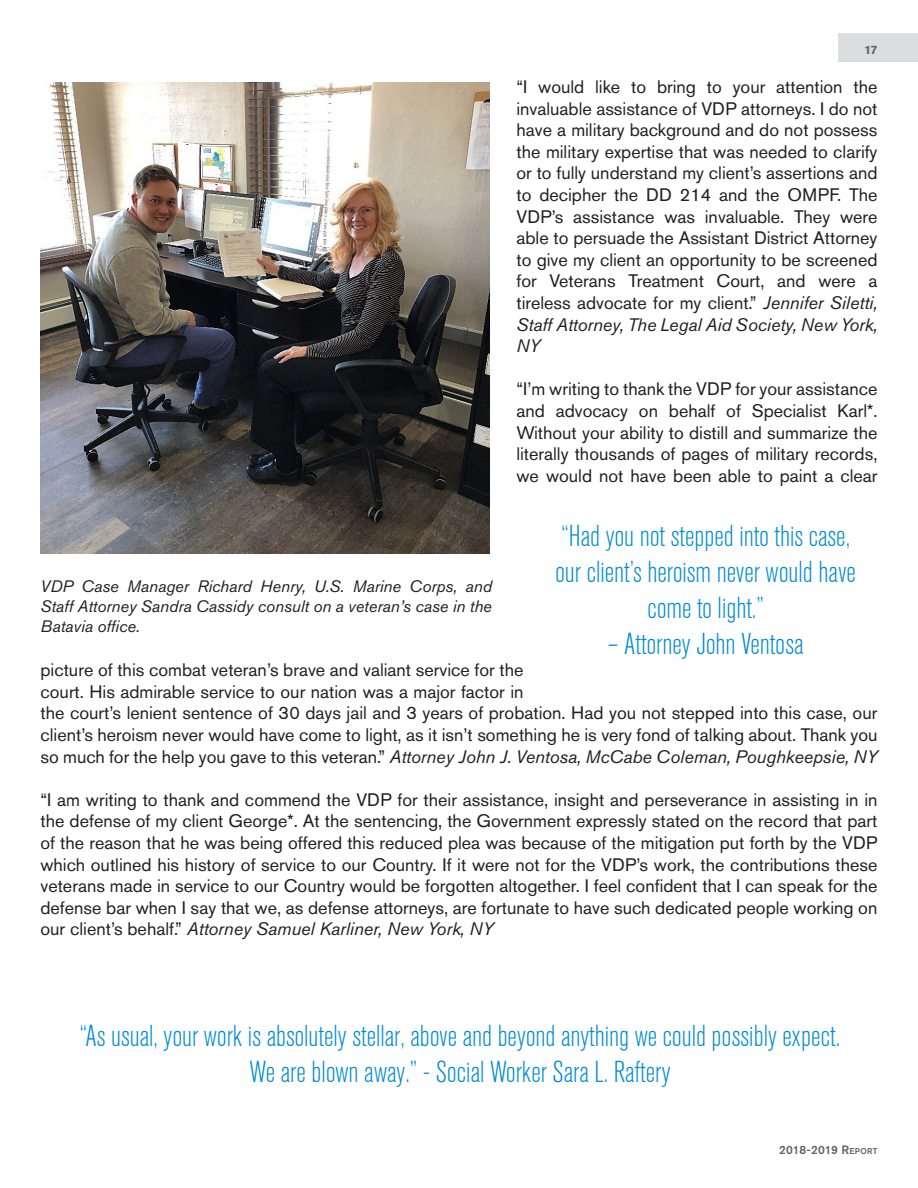
<style>
.page{position:relative;width:918px;height:1188px;background:#fff}
.page>*{position:absolute;margin:0;border:0;box-sizing:border-box;transform-origin:0 0}
.t1{font:300 condensed 30px/36px "Akzidenz Grotesk Pro";color:#008cd2;text-align:center}
.t2{font:18px/21.6px "Akzidenz Grotesk Pro";color:#231f20;text-align:justify}
.t3{font:italic 16.5px/19.8px "Akzidenz Grotesk Pro";color:#231f20;text-align:justify}
.t4{font:500 12px "Akzidenz Grotesk Pro";letter-spacing:.005em;color:#636366}
.t5{font:700 12px "Akzidenz Grotesk Pro";color:#636366}
.s1{font-style:italic}
.s2{font-size:8.4px}
</style>
<div class="page">
<div style="left:838px;top:34px;width:80px;height:28px;background:#dcdddf"></div>
<img style="left:40px;top:82px;width:449px;height:472px">
<p class="t5" style="left:864px;top:42px;width:15px">17</p>
<p class="t3" style="left:40px;top:576px;width:453px">VDP Case Manager Richard Henry, U.S. Marine Corps, and Staff Attorney Sandra Cassidy consult on a veteran’s case in the Batavia office.</p>
<p class="t2" style="left:516px;top:76px;width:363px">“I would like to bring to your attention the invaluable assistance of VDP attorneys. I do not have a military background and do not possess the military expertise that was needed to clarify or to fully understand my client’s assertions and to decipher the DD 214 and the OMPF. The VDP’s assistance was invaluable. They were able to persuade the Assistant District Attorney to give my client an opportunity to be screened for Veterans Treatment Court, and were a tireless advocate for my client.” <span class="s1">Jennifer Siletti, Staff Attorney, The Legal Aid Society, New York, NY</span></p>
<p class="t2" style="left:516px;top:378px;width:363px">“I’m writing to thank the VDP for your assistance and advocacy on behalf of Specialist Karl*.<br>Without your ability to distill and summarize the literally thousands of pages of military records, we would not have been able to paint a clear</p>
<h1 class="t1" style="left:556px;top:516px;width:302px">“Had you not stepped into this case, our client’s heroism never would have come to light.”</h1>
<h1 class="t1" style="left:608px;top:624px;width:197px">– Attorney John Ventosa</h1>
<p class="t2" style="left:40px;top:659px;width:839px;text-align:left">picture of this combat veteran’s brave and valiant service for the<br>court. His admirable service to our nation was a major factor in<br>the court’s lenient sentence of 30 days jail and 3 years of probation. Had you not stepped into this case, our client’s heroism never would have come to light, as it isn’t something he is very fond of talking about. Thank you so much for the help you gave to this veteran.” <span class="s1">Attorney John J. Ventosa, McCabe Coleman, Poughkeepsie, NY</span></p>
<p class="t2" style="left:40px;top:789px;width:838px">“I am writing to thank and commend the VDP for their assistance, insight and perseverance in assisting in in the defense of my client George*. At the sentencing, the Government expressly stated on the record that part of the reason that he was being offered this reduced plea was because of the mitigation put forth by the VDP which outlined his history of service to our Country. If it were not for the VDP’s work, the contributions these veterans made in service to our Country would be forgotten altogether. I feel confident that I can speak for the defense bar when I say that we, as defense attorneys, are fortunate to have such dedicated people working on our client’s behalf.” <span class="s1">Attorney Samuel Karliner, New York, NY</span></p>
<h1 class="t1" style="left:80px;top:1017px;width:762px">“As usual, your work is absolutely stellar, above and beyond anything we could possibly expect.<br>We are blown away.” - Social Worker Sara L. Raftery</h1>
<p class="t4" style="left:779px;top:1142px;width:100px">2018-2019 R<span class="s2">EPORT</span></p>
</div>
